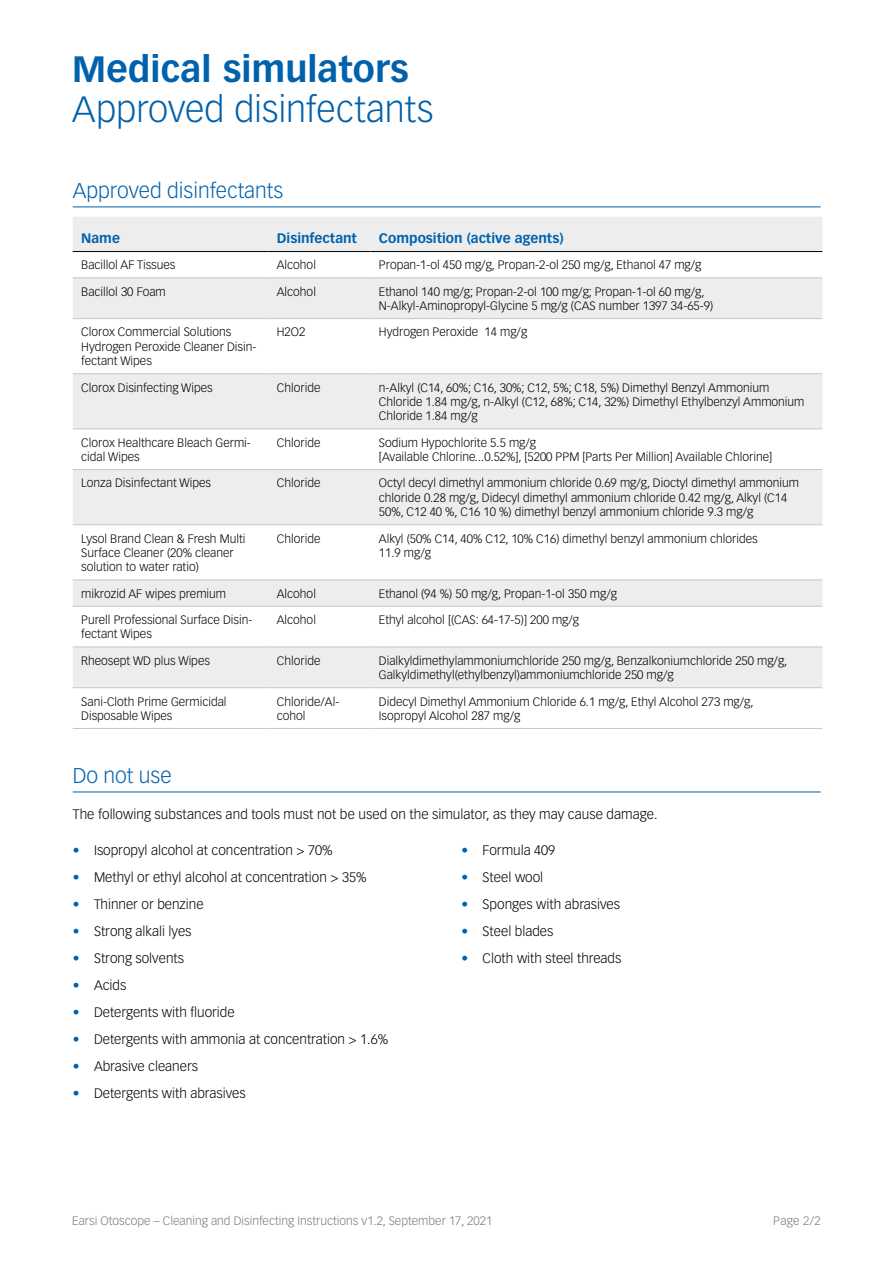
<style>
.page{position:relative;width:893px;height:1263px;background:#fff}
.page>*{position:absolute;margin:0;border:0;box-sizing:border-box;transform-origin:0 0}
.t1{font:300 36px "Vectora LT Pro";letter-spacing:-.005em;color:#0061ad}
.t2{font:700 36px "Vectora LT Pro";color:#0061ad}
.t3{font:300 21px "Vectora LT Pro";color:#0061ad}
.t4{font:300 13.5px "Vectora LT Pro";color:#000}
.t5{font:700 13.5px "Vectora LT Pro";color:#0061ad}
.t6{font:300 12px/14.4px "Vectora LT Pro";color:#000}
.t7{font:300 12px "Vectora LT Std";color:#7c7b7b}
.t8{font:300 12px "Vectora LT Pro";color:#7c7b7b}
.s1{font-family:"Univers LT Std";color:#0061ad}
</style>
<div class="page">
<hr style="left:73px;top:207px;width:748px;height:1px;background:#0061ad">
<svg style="left:73px;top:217px;width:749px;height:470px;fill:#ededed"></svg>
<hr style="left:73px;top:251px;width:195px;height:1px;background:#000">
<hr style="left:268px;top:251px;width:102px;height:1px;background:#000">
<hr style="left:370px;top:251px;width:452px;height:1px;background:#000">
<hr style="left:73px;top:278px;width:195px;height:1px;background:#c6c6c6">
<hr style="left:268px;top:278px;width:102px;height:1px;background:#c6c6c6">
<hr style="left:370px;top:278px;width:452px;height:1px;background:#c6c6c6">
<hr style="left:73px;top:318px;width:195px;height:1px;background:#c6c6c6">
<hr style="left:268px;top:318px;width:102px;height:1px;background:#c6c6c6">
<hr style="left:370px;top:318px;width:452px;height:1px;background:#c6c6c6">
<hr style="left:73px;top:373px;width:195px;height:1px;background:#c6c6c6">
<hr style="left:268px;top:373px;width:102px;height:1px;background:#c6c6c6">
<hr style="left:370px;top:373px;width:452px;height:1px;background:#c6c6c6">
<hr style="left:73px;top:429px;width:195px;height:1px;background:#c6c6c6">
<hr style="left:268px;top:429px;width:102px;height:1px;background:#c6c6c6">
<hr style="left:370px;top:429px;width:452px;height:1px;background:#c6c6c6">
<hr style="left:73px;top:469px;width:195px;height:1px;background:#c6c6c6">
<hr style="left:268px;top:469px;width:102px;height:1px;background:#c6c6c6">
<hr style="left:370px;top:469px;width:452px;height:1px;background:#c6c6c6">
<hr style="left:73px;top:524px;width:195px;height:1px;background:#c6c6c6">
<hr style="left:268px;top:524px;width:102px;height:1px;background:#c6c6c6">
<hr style="left:370px;top:524px;width:452px;height:1px;background:#c6c6c6">
<hr style="left:73px;top:580px;width:195px;height:1px;background:#c6c6c6">
<hr style="left:268px;top:580px;width:102px;height:1px;background:#c6c6c6">
<hr style="left:370px;top:580px;width:452px;height:1px;background:#c6c6c6">
<hr style="left:73px;top:606px;width:195px;height:1px;background:#c6c6c6">
<hr style="left:268px;top:606px;width:102px;height:1px;background:#c6c6c6">
<hr style="left:370px;top:606px;width:452px;height:1px;background:#c6c6c6">
<hr style="left:73px;top:647px;width:195px;height:1px;background:#c6c6c6">
<hr style="left:268px;top:647px;width:102px;height:1px;background:#c6c6c6">
<hr style="left:370px;top:647px;width:452px;height:1px;background:#c6c6c6">
<hr style="left:73px;top:687px;width:195px;height:1px;background:#c6c6c6">
<hr style="left:268px;top:687px;width:102px;height:1px;background:#c6c6c6">
<hr style="left:370px;top:687px;width:452px;height:1px;background:#c6c6c6">
<hr style="left:73px;top:728px;width:195px;height:1px;background:#c6c6c6">
<hr style="left:268px;top:728px;width:102px;height:1px;background:#c6c6c6">
<hr style="left:370px;top:728px;width:452px;height:1px;background:#c6c6c6">
<hr style="left:73px;top:792px;width:748px;height:1px;background:#0061ad">
<h1 class="t2" style="left:72px;top:47px;width:338px">Medical simulators</h1>
<h1 class="t1" style="left:72px;top:88px;width:363px">Approved disinfectants</h1>
<h2 class="t3" style="left:73px;top:178px;width:212px">Approved disinfectants</h2>
<p class="t5" style="left:81px;top:230px;width:40px">Name</p>
<p class="t5" style="left:277px;top:230px;width:82px">Disinfectant</p>
<p class="t5" style="left:379px;top:230px;width:186px">Composition (active agents)</p>
<p class="t6" style="left:81px;top:258px;width:96px">Bacillol AF Tissues</p>
<p class="t6" style="left:277px;top:258px;width:41px">Alcohol</p>
<p class="t6" style="left:379px;top:258px;width:324px">Propan-1-ol 450 mg/g, Propan-2-ol 250 mg/g, Ethanol 47 mg/g</p>
<p class="t6" style="left:81px;top:284px;width:86px">Bacillol 30 Foam</p>
<p class="t6" style="left:277px;top:284px;width:41px">Alcohol</p>
<p class="t6" style="left:379px;top:284px;width:336px">Ethanol 140 mg/g; Propan-2-ol 100 mg/g; Propan-1-ol 60 mg/g,<br>N-Alkyl-Aminopropyl-Glycine 5 mg/g (CAS number 1397 34-65-9)</p>
<p class="t6" style="left:81px;top:325px;width:177px">Clorox Commercial Solutions<br>Hydrogen Peroxide Cleaner Disin&shy;fectant Wipes</p>
<p class="t6" style="left:277px;top:325px;width:30px">H2O2</p>
<p class="t6" style="left:379px;top:325px;width:150px">Hydrogen Peroxide 14 mg/g</p>
<p class="t6" style="left:81px;top:380px;width:133px">Clorox Disinfecting Wipes</p>
<p class="t6" style="left:277px;top:380px;width:45px">Chloride</p>
<p class="t6" style="left:379px;top:380px;width:427px">n-Alkyl (C14, 60%; C16, 30%; C12, 5%; C18, 5%) Dimethyl Benzyl Ammonium<br>Chloride 1.84 mg/g, n-Alkyl (C12, 68%; C14, 32%) Dimethyl Ethylbenzyl Ammonium<br>Chloride 1.84 mg/g</p>
<p class="t6" style="left:81px;top:435px;width:171px">Clorox Healthcare Bleach Germi&shy;cidal Wipes</p>
<p class="t6" style="left:277px;top:435px;width:45px">Chloride</p>
<p class="t6" style="left:379px;top:435px;width:395px">Sodium Hypochlorite 5.5 mg/g<br>[Available Chlorine...0.52%], [5200 PPM [Parts Per Million] Available Chlorine]</p>
<p class="t6" style="left:81px;top:476px;width:131px">Lonza Disinfectant Wipes</p>
<p class="t6" style="left:277px;top:476px;width:45px">Chloride</p>
<p class="t6" style="left:379px;top:476px;width:421px">Octyl decyl dimethyl ammonium chloride 0.69 mg/g, Dioctyl dimethyl ammonium chloride 0.28 mg/g, Didecyl dimethyl ammonium chloride 0.42 mg/g, Alkyl (C14<br>50%, C12 40 %, C16 10 %) dimethyl benzyl ammonium chloride 9.3 mg/g</p>
<p class="t6" style="left:81px;top:531px;width:166px">Lysol Brand Clean &amp; Fresh Multi<br>Surface Cleaner (20% cleaner solution to water ratio)</p>
<p class="t6" style="left:277px;top:531px;width:45px">Chloride</p>
<p class="t6" style="left:379px;top:531px;width:380px">Alkyl (50% C14, 40% C12, 10% C16) dimethyl benzyl ammonium chlorides<br>11.9 mg/g</p>
<p class="t6" style="left:81px;top:586px;width:146px">mikrozid AF wipes premium</p>
<p class="t6" style="left:277px;top:586px;width:41px">Alcohol</p>
<p class="t6" style="left:379px;top:586px;width:240px">Ethanol (94 %) 50 mg/g, Propan-1-ol 350 mg/g</p>
<p class="t6" style="left:81px;top:612px;width:173px">Purell Professional Surface Disin&shy;fectant Wipes</p>
<p class="t6" style="left:277px;top:612px;width:41px">Alcohol</p>
<p class="t6" style="left:379px;top:612px;width:202px">Ethyl alcohol [(CAS: 64-17-5)] 200 mg/g</p>
<p class="t6" style="left:81px;top:653px;width:130px">Rheosept WD plus Wipes</p>
<p class="t6" style="left:277px;top:653px;width:45px">Chloride</p>
<p class="t6" style="left:379px;top:653px;width:410px">Dialkyldimethylammoniumchloride 250 mg/g, Benzalkoniumchloride 250 mg/g,<br>Galkyldimethyl(ethylbenzyl)ammoniumchloride 250 mg/g</p>
<p class="t6" style="left:81px;top:694px;width:147px">Sani-Cloth Prime Germicidal<br>Disposable Wipes</p>
<p class="t6" style="left:277px;top:694px;width:64px">Chloride/Al&shy;cohol</p>
<p class="t6" style="left:379px;top:694px;width:376px">Didecyl Dimethyl Ammonium Chloride 6.1 mg/g, Ethyl Alcohol 273 mg/g,<br>Isopropyl Alcohol 287 mg/g</p>
<h2 class="t3" style="left:73px;top:763px;width:100px">Do not use</h2>
<p class="t4" style="left:73px;top:806px;width:586px">The following substances and tools must not be used on the simulator, as they may cause damage.</p>
<p class="t4" style="left:73px;top:842px;width:261px"><span class="s1">•</span> Isopropyl alcohol at concentration &gt; 70%</p>
<p class="t4" style="left:73px;top:869px;width:295px"><span class="s1">•</span> Methyl or ethyl alcohol at concentration &gt; 35%</p>
<p class="t4" style="left:73px;top:896px;width:132px"><span class="s1">•</span> Thinner or benzine</p>
<p class="t4" style="left:73px;top:923px;width:120px"><span class="s1">•</span> Strong alkali lyes</p>
<p class="t4" style="left:73px;top:950px;width:113px"><span class="s1">•</span> Strong solvents</p>
<p class="t4" style="left:73px;top:977px;width:55px"><span class="s1">•</span> Acids</p>
<p class="t4" style="left:73px;top:1004px;width:163px"><span class="s1">•</span> Detergents with fluoride</p>
<p class="t4" style="left:73px;top:1031px;width:317px"><span class="s1">•</span> Detergents with ammonia at concentration &gt; 1.6%</p>
<p class="t4" style="left:73px;top:1058px;width:127px"><span class="s1">•</span> Abrasive cleaners</p>
<p class="t4" style="left:73px;top:1085px;width:174px"><span class="s1">•</span> Detergents with abrasives</p>
<p class="t4" style="left:461px;top:842px;width:95px"><span class="s1">•</span> Formula 409</p>
<p class="t4" style="left:461px;top:869px;width:83px"><span class="s1">•</span> Steel wool</p>
<p class="t4" style="left:461px;top:896px;width:160px"><span class="s1">•</span> Sponges with abrasives</p>
<p class="t4" style="left:461px;top:923px;width:94px"><span class="s1">•</span> Steel blades</p>
<p class="t4" style="left:461px;top:950px;width:161px"><span class="s1">•</span> Cloth with steel threads</p>
<p class="t7" style="left:72px;top:1214px;width:421px">Earsi Otoscope – Cleaning and Disinfecting Instructions v1.2, September 17, 2021</p>
<p class="t8" style="left:773px;top:1214px;width:49px">Page 2/2</p>
</div>
